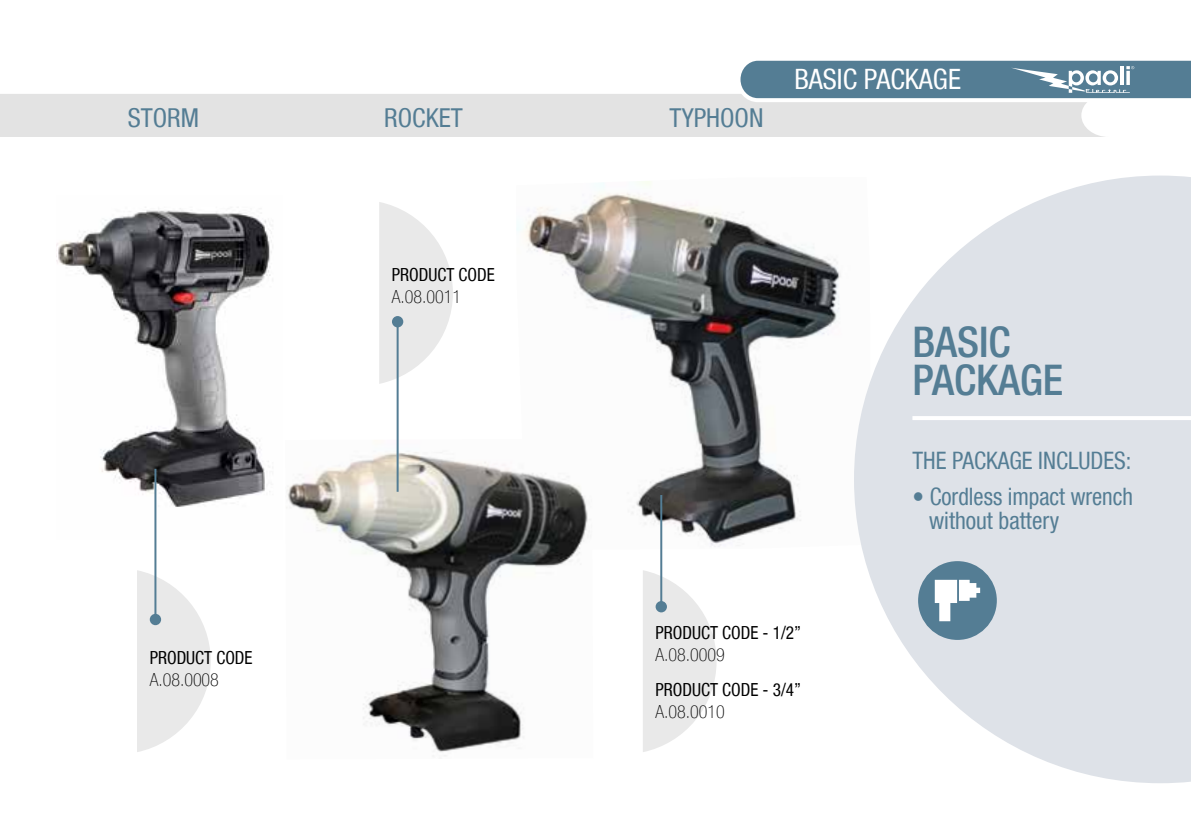
<style>
.page{position:relative;width:1191px;height:840px;background:#fff}
.page>*{position:absolute;margin:0;border:0;box-sizing:border-box;transform-origin:0 0}
.t1{font:500 condensed 42.4px/38px "Helvetica Neue LT Com";color:#547d94}
.t2{font:condensed 28px "Helvetica Neue LT Com";color:#fff}
.t3{font:condensed 26px "Helvetica Neue LT Com";color:#547d94}
.t4{font:condensed 24px/24px "Helvetica Neue LT Com";color:#547d94}
.t5{font:condensed 18px "Helvetica Neue LT Com";color:#000;scale:.96 1}
.t6{font:100 condensed 18px "Helvetica Neue LT Com";color:#000}
</style>
<div class="page">
<img style="left:517px;top:181px;width:324px;height:368px">
<img style="left:57px;top:207px;width:215px;height:332px">
<div style="left:0;top:94px;width:1104px;height:43px;background:#e3e3e3"></div>
<svg style="left:734px;top:60px;width:457px;height:44px;background:#7797aa"></svg>
<svg style="left:137px;top:570px;width:74px;height:181px"></svg>
<svg style="left:643px;top:570px;width:73px;height:181px"></svg>
<hr style="left:154px;top:468px;width:2px;height:150px;background:#547d94">
<div style="left:150px;top:613px;width:11px;height:11px;background:#547d94;border-radius:50%"></div>
<hr style="left:660px;top:494px;width:2px;height:111px;background:#547d94">
<svg style="left:655px;top:600px;width:12px;height:12px"></svg>
<svg style="left:854px;top:175px;width:337px;height:607px;fill:#dee2e8"></svg>
<div style="left:918px;top:561px;width:78px;height:78px;background:#547d94;border-radius:50%"></div>
<svg style="left:934px;top:579px;width:46px;height:42px"></svg>
<hr style="left:912px;top:416px;width:279px;height:4px;background:#fff">
<img style="left:286px;top:438px;width:307px;height:318px">
<svg style="left:379px;top:202px;width:74px;height:181px"></svg>
<hr style="left:396px;top:322px;width:2px;height:169px;background:#547d94">
<div style="left:392px;top:316px;width:11px;height:11px;background:#547d94;border-radius:50%"></div>
<h3 class="t3" style="left:128px;top:102px;width:73px">STORM</h3>
<p class="t5" style="left:150px;top:646px;width:109px">PRODUCT CODE</p>
<p class="t6" style="left:150px;top:668px;width:71px">A.08.0008</p>
<h3 class="t3" style="left:384px;top:102px;width:80px">ROCKET</h3>
<h3 class="t3" style="left:669px;top:102px;width:95px">TYPHOON</h3>
<h2 class="t2" style="left:794px;top:63px;width:168px">BASIC PACKAGE</h2>
<p class="t5" style="left:392px;top:264px;width:109px">PRODUCT CODE</p>
<p class="t6" style="left:392px;top:286px;width:71px">A.08.0011</p>
<h1 class="t1" style="left:912px;top:322px;width:152px">BASIC<br>PACKAGE</h1>
<h3 class="t4" style="left:912px;top:447px;width:220px">THE PACKAGE INCLUDES:</h3>
<h3 class="t4" style="left:929px;top:483px;width:205px;text-indent:-17px">• Cordless impact wrench without battery</h3>
<p class="t5" style="left:655px;top:622px;width:153px">PRODUCT CODE - 1/2”</p>
<p class="t6" style="left:655px;top:644px;width:71px">A.08.0009</p>
<p class="t5" style="left:655px;top:678px;width:153px">PRODUCT CODE - 3/4”</p>
<p class="t6" style="left:655px;top:700px;width:71px">A.08.0010</p>
</div>
